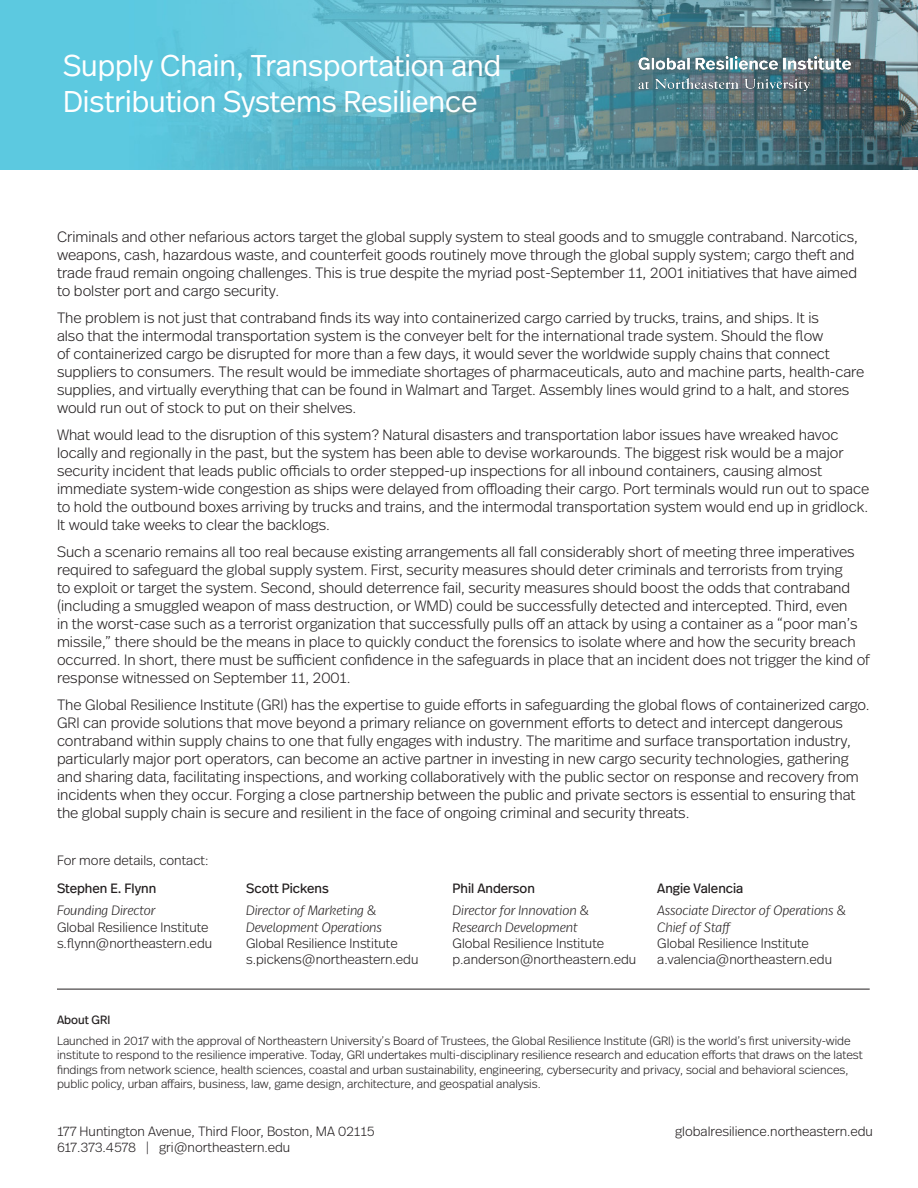
<style>
.page{position:relative;width:918px;height:1188px;background:#fff}
.page>*{position:absolute;margin:0;border:0;box-sizing:border-box;transform-origin:0 0}
.t1{font:300 30px/36px "Real Head Pro";color:#fff}
.t2{font:300 15px/18px "Real Head Pro";color:#231f20}
.t3{font:300 13.5px/16.2px "Real Head Pro";color:#231f20}
.t4{font:13.5px "Real Head Pro";color:#231f20}
.t5{font:300 12px/14.4px "Real Head Pro";color:#231f20}
.t6{font:12px "Real Head Pro";color:#231f20}
.s1{font-style:italic}
</style>
<div class="page">
<img style="left:129px;top:0;width:789px;height:169px">
<div style="left:0;top:0;width:129px;height:169px;background:#5cc9e0"></div>
<img style="left:634px;top:52px;width:219px;height:38px">
<hr style="left:57px;top:989px;width:813px;height:1px;background:#231f20">
<p class="t1" style="left:63px;top:47px;width:440px">Supply Chain, Transportation and<br>Distribution Systems Resilience</p>
<p class="t2" style="left:57px;top:227px;width:803px">Criminals and other nefarious actors target the global supply system to steal goods and to smuggle contraband. Narcotics, weapons, cash, hazardous waste, and counterfeit goods routinely move through the global supply system; cargo theft and trade fraud remain ongoing challenges. This is true despite the myriad post-September 11, 2001 initiatives that have aimed to bolster port and cargo security.</p>
<p class="t2" style="left:57px;top:308px;width:809px">The problem is not just that contraband finds its way into containerized cargo carried by trucks, trains, and ships. It is<br>also that the intermodal transportation system is the conveyer belt for the international trade system. Should the flow<br>of containerized cargo be disrupted for more than a few days, it would sever the worldwide supply chains that connect suppliers to consumers. The result would be immediate shortages of pharmaceuticals, auto and machine parts, health-care supplies, and virtually everything that can be found in Walmart and Target. Assembly lines would grind to a halt, and stores would run out of stock to put on their shelves.</p>
<p class="t2" style="left:57px;top:425px;width:814px">What would lead to the disruption of this system? Natural disasters and transportation labor issues have wreaked havoc locally and regionally in the past, but the system has been able to devise workarounds. The biggest risk would be a major security incident that leads public officials to order stepped-up inspections for all inbound containers, causing almost immediate system-wide congestion as ships were delayed from offloading their cargo. Port terminals would run out to space to hold the outbound boxes arriving by trucks and trains, and the intermodal transportation system would end up in gridlock.<br>It would take weeks to clear the backlogs.</p>
<p class="t2" style="left:57px;top:542px;width:815px">Such a scenario remains all too real because existing arrangements all fall considerably short of meeting three imperatives required to safeguard the global supply system. First, security measures should deter criminals and terrorists from trying<br>to exploit or target the system. Second, should deterrence fail, security measures should boost the odds that contraband (including a smuggled weapon of mass destruction, or WMD) could be successfully detected and intercepted. Third, even<br>in the worst-case such as a terrorist organization that successfully pulls off an attack by using a container as a “poor man’s missile,” there should be the means in place to quickly conduct the forensics to isolate where and how the security breach occurred. In short, there must be sufficient confidence in the safeguards in place that an incident does not trigger the kind of response witnessed on September 11, 2001.</p>
<p class="t2" style="left:57px;top:695px;width:814px">The Global Resilience Institute (GRI) has the expertise to guide efforts in safeguarding the global flows of containerized cargo.<br>GRI can provide solutions that move beyond a primary reliance on government efforts to detect and intercept dangerous contraband within supply chains to one that fully engages with industry. The maritime and surface transportation industry, particularly major port operators, can become an active partner in investing in new cargo security technologies, gathering and sharing data, facilitating inspections, and working collaboratively with the public sector on response and recovery from incidents when they occur. Forging a close partnership between the public and private sectors is essential to ensuring that the global supply chain is secure and resilient in the face of ongoing criminal and security threats.</p>
<p class="t3" style="left:57px;top:852px;width:153px">For more details, contact:</p>
<p class="t4" style="left:57px;top:879px;width:101px">Stephen E. Flynn</p>
<p class="t3" style="left:57px;top:902px;width:157px"><span class="s1">Founding Director<br></span>Global Resilience Institute s.flynn@northeastern.edu</p>
<p class="t4" style="left:246px;top:879px;width:84px">Scott Pickens</p>
<p class="t3" style="left:246px;top:902px;width:174px"><span class="s1">Director of Marketing &amp;<br>Development Operations<br></span>Global Resilience Institute s.pickens@northeastern.edu</p>
<p class="t4" style="left:453px;top:879px;width:84px">Phil Anderson</p>
<p class="t3" style="left:453px;top:902px;width:185px"><span class="s1">Director for Innovation &amp;<br>Research Development<br></span>Global Resilience Institute p.anderson@northeastern.edu</p>
<p class="t4" style="left:657px;top:879px;width:88px">Angie Valencia</p>
<p class="t3" style="left:657px;top:902px;width:190px"><span class="s1">Associate Director of Operations &amp;<br>Chief of Staff<br></span>Global Resilience Institute a.valencia@northeastern.edu</p>
<p class="t6" style="left:57px;top:1011px;width:55px">About GRI</p>
<p class="t5" style="left:57px;top:1033px;width:807px">Launched in 2017 with the approval of Northeastern University’s Board of Trustees, the Global Resilience Institute (GRI) is the world’s first university-wide institute to respond to the resilience imperative. Today, GRI undertakes multi-disciplinary resilience research and education efforts that draws on the latest findings from network science, health sciences, coastal and urban sustainability, engineering, cybersecurity and privacy, social and behavioral sciences, public policy, urban affairs, business, law, game design, architecture, and geospatial analysis.</p>
<p class="t3" style="left:57px;top:1122px;width:319px">177 Huntington Avenue, Third Floor, Boston, MA 02115</p>
<p class="t3" style="left:675px;top:1122px;width:199px">globalresilience.northeastern.edu</p>
<p class="t3" style="left:57px;top:1139px;width:235px">617.373.4578 | gri@northeastern.edu</p>
</div>
